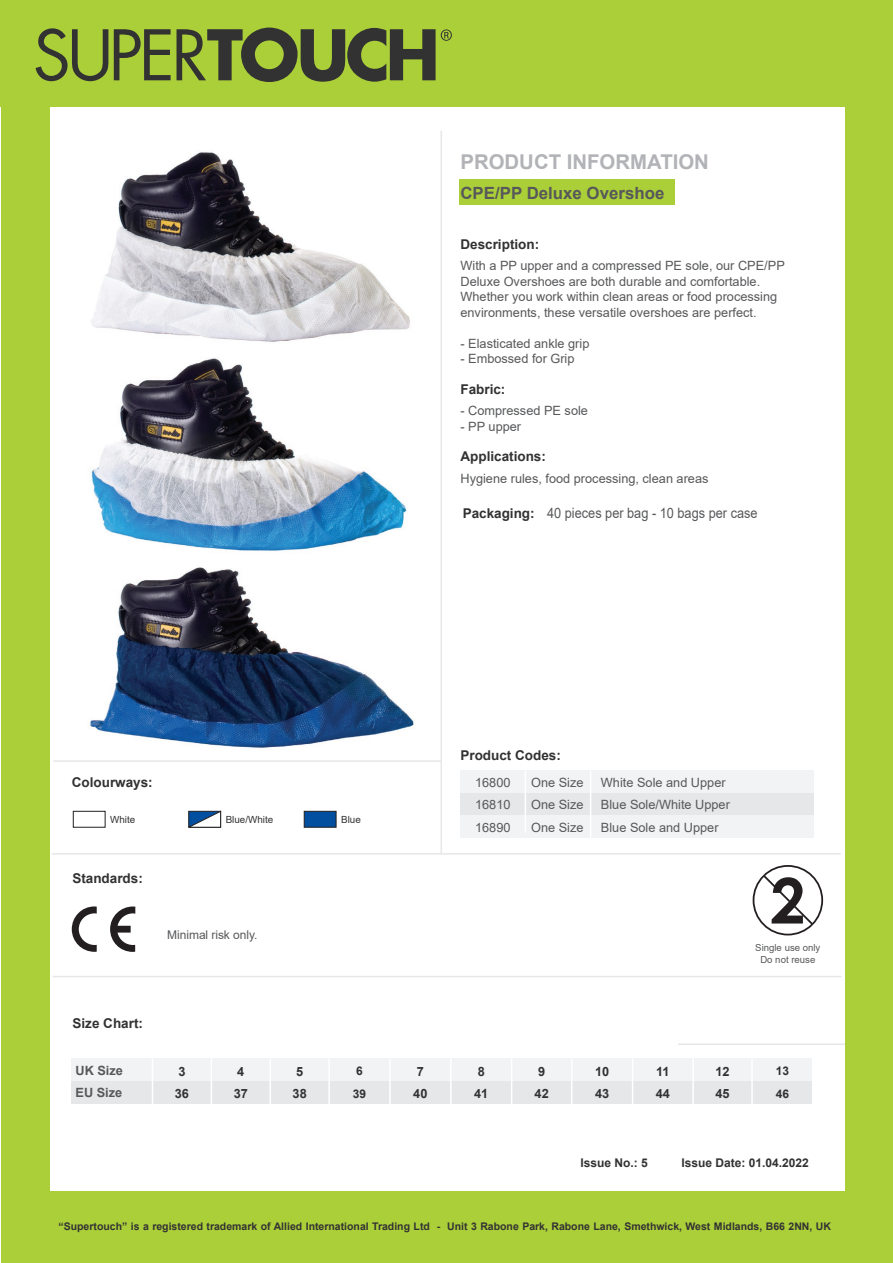
<style>
.page{position:relative;width:893px;height:1263px;background:#fff}
.page>*{position:absolute;margin:0;border:0;box-sizing:border-box;transform-origin:0 0}
.t1{font:700 20.4px "Arial";color:#b2b3b7}
.t2{font:700 16.8px "Arial";color:#57585a}
.t3{font:14.25px "Arial";color:#57585a;scale:.89 1}
.t4{font:700 13.5px "Arial";color:#333233}
.t5{font:12.75px/22.5px "Arial";color:#57585a}
.t6{font:700 12.75px/22.5px "Arial";color:#333233}
.t7{font:700 12.75px/22.5px "Arial";color:#57585a}
.t8{font:700 12px/22.5px "Arial";color:#333233}
.t9{font:12px "Arial";letter-spacing:-.005em;color:#57585a}
.t10{font:700 10.5px "Arial";color:#333233}
.t11{font:9.9px "Arial";color:#333233}
.t12{font:9.6px/12.8px "Arial";color:#57585a;text-align:center}
</style>
<div class="page">
<div style="left:460px;top:793px;width:354px;height:22px;background:#e6e7e9"></div>
<div style="left:460px;top:815px;width:354px;height:23px;background:#f2f3f4"></div>
<div style="left:460px;top:770px;width:354px;height:23px;background:#f2f3f4"></div>
<hr style="left:525px;top:770px;width:1px;height:63px;background:#fff">
<hr style="left:590px;top:770px;width:1px;height:68px;background:#fff">
<svg style="left:110px;top:906px;width:25px;height:46px"></svg>
<svg style="left:72px;top:906px;width:25px;height:46px"></svg>
<div style="left:72px;top:1081px;width:740px;height:23px;background:#e6e7e9"></div>
<div style="left:72px;top:1059px;width:740px;height:22px;background:#f2f3f4"></div>
<hr style="left:211px;top:1058px;width:1px;height:48px;background:#fff">
<hr style="left:269px;top:1059px;width:2px;height:46px;background:#fff">
<hr style="left:389px;top:1058px;width:2px;height:47px;background:#fff">
<hr style="left:450px;top:1058px;width:2px;height:47px;background:#fff">
<hr style="left:511px;top:1058px;width:1px;height:47px;background:#fff">
<hr style="left:571px;top:1059px;width:1px;height:46px;background:#fff">
<hr style="left:632px;top:1058px;width:1px;height:47px;background:#fff">
<hr style="left:751px;top:1059px;width:2px;height:46px;background:#fff">
<hr style="left:692px;top:1058px;width:2px;height:48px;background:#fff">
<hr style="left:152px;top:1059px;width:1px;height:46px;background:#fff">
<hr style="left:328px;top:1058px;width:2px;height:47px;background:#fff">
<div style="left:73px;top:811px;width:32px;height:16px;background:#fff;border:1px solid #231f20"></div>
<svg style="left:753px;top:865px;width:70px;height:70px"></svg>
<svg style="left:188px;top:811px;width:33px;height:17px"></svg>
<div style="left:304px;top:811px;width:32px;height:16px;background:#014f9e;border:1px solid #231f20"></div>
<img style="left:90px;top:567px;width:324px;height:181px">
<img style="left:91px;top:358px;width:316px;height:193px">
<img style="left:91px;top:152px;width:319px;height:190px">
<div style="left:459px;top:179px;width:215px;height:25px;background:#abcf38"></div>
<hr style="left:440px;top:131px;width:2px;height:723px;background:#e6e7e9">
<hr style="left:53px;top:976px;width:788px;height:1px;background:#e6e7e9">
<hr style="left:52px;top:853px;width:789px;height:2px;background:#e6e7e9">
<hr style="left:53px;top:760px;width:389px;height:2px;background:#e6e7e9">
<hr style="left:678px;top:1043px;width:215px;height:2px;background:#e6e7e9">
<div style="left:0;top:0;width:893px;height:107px;background:#abcf38"></div>
<div style="left:1px;top:1191px;width:892px;height:72px;background:#abcf38"></div>
<svg style="left:36px;top:28px;width:72px;height:53px"></svg>
<svg style="left:114px;top:28px;width:338px;height:54px"></svg>
<div style="left:1px;top:90px;width:48px;height:1141px;background:#abcf38"></div>
<div style="left:845px;top:104px;width:48px;height:1141px;background:#abcf38"></div>
<h1 class="t1" style="left:460px;top:148px;width:250px">PRODUCT INFORMATION</h1>
<h2 class="t2" style="left:460px;top:181px;width:205px">CPE/PP Deluxe Overshoe</h2>
<p class="t4" style="left:72px;top:772px;width:83px">Colourways:</p>
<p class="t11" style="left:110px;top:813px;width:27px">White</p>
<p class="t11" style="left:226px;top:813px;width:49px">Blue/White</p>
<p class="t11" style="left:341px;top:813px;width:21px">Blue</p>
<p class="t4" style="left:72px;top:869px;width:72px">Standards:</p>
<p class="t9" style="left:167px;top:926px;width:92px">Minimal risk only.</p>
<p class="t4" style="left:460px;top:235px;width:80px">Description:</p>
<p class="t5" style="left:460px;top:258px;width:326px;line-height:15.5px">With a PP upper and a compressed PE sole, our CPE/PP Deluxe Overshoes are both durable and comfortable.<br>Whether you work within clean areas or food processing environments, these versatile overshoes are perfect.</p>
<p class="t5" style="left:460px;top:332px;width:130px">- Elasticated ankle grip</p>
<p class="t5" style="left:460px;top:347px;width:116px">- Embossed for Grip</p>
<p class="t4" style="left:460px;top:380px;width:47px">Fabric:</p>
<p class="t5" style="left:460px;top:399px;width:129px">- Compressed PE sole</p>
<p class="t5" style="left:460px;top:415px;width:62px">- PP upper</p>
<p class="t4" style="left:460px;top:447px;width:87px">Applications:</p>
<p class="t5" style="left:460px;top:467px;width:250px">Hygiene rules, food processing, clean areas</p>
<p class="t3" style="left:547px;top:503px;width:238px">40 pieces per bag - 10 bags per case</p>
<p class="t4" style="left:463px;top:503px;width:74px">Packaging:</p>
<p class="t4" style="left:460px;top:745px;width:102px">Product Codes:</p>
<p class="t5" style="left:531px;top:771px;width:54px;text-align:justify">One Size One Size One Size</p>
<p class="t5" style="left:601px;top:771px;width:130px">White Sole and Upper<br>Blue Sole/White Upper<br>Blue Sole and Upper</p>
<p class="t5" style="left:475px;top:771px;width:37px;text-align:justify">16800<br>16810<br>16890</p>
<p class="t12" style="left:755px;top:941px;width:67px">Single use only<br>Do not reuse</p>
<p class="t4" style="left:73px;top:1013px;width:72px">Size Chart:</p>
<p class="t7" style="left:75px;top:1059px;width:49px">UK Size<br>EU Size</p>
<p class="t6" style="left:293px;top:1060px;width:16px">5<br>38</p>
<p class="t6" style="left:656px;top:1060px;width:16px">11<br>44</p>
<p class="t6" style="left:175px;top:1060px;width:16px">3<br>36</p>
<p class="t6" style="left:234px;top:1060px;width:16px">4<br>37</p>
<p class="t8" style="left:353px;top:1060px;width:15px">6<br>39</p>
<p class="t6" style="left:715px;top:1060px;width:16px">12<br>45</p>
<p class="t8" style="left:776px;top:1060px;width:15px">13<br>46</p>
<p class="t6" style="left:474px;top:1060px;width:16px">8<br>41</p>
<p class="t6" style="left:535px;top:1060px;width:16px">9<br>42</p>
<p class="t6" style="left:595px;top:1060px;width:16px">10<br>43</p>
<p class="t6" style="left:413px;top:1060px;width:16px">7<br>40</p>
<p class="t8" style="left:580px;top:1151px;width:69px">Issue No.: 5</p>
<p class="t8" style="left:681px;top:1151px;width:129px">Issue Date: 01.04.2022</p>
<p class="t10" style="left:59px;top:1218px;width:774px">“Supertouch” is a registered trademark of Allied International Trading Ltd - Unit 3 Rabone Park, Rabone Lane, Smethwick, West Midlands, B66 2NN, UK</p>
</div>
